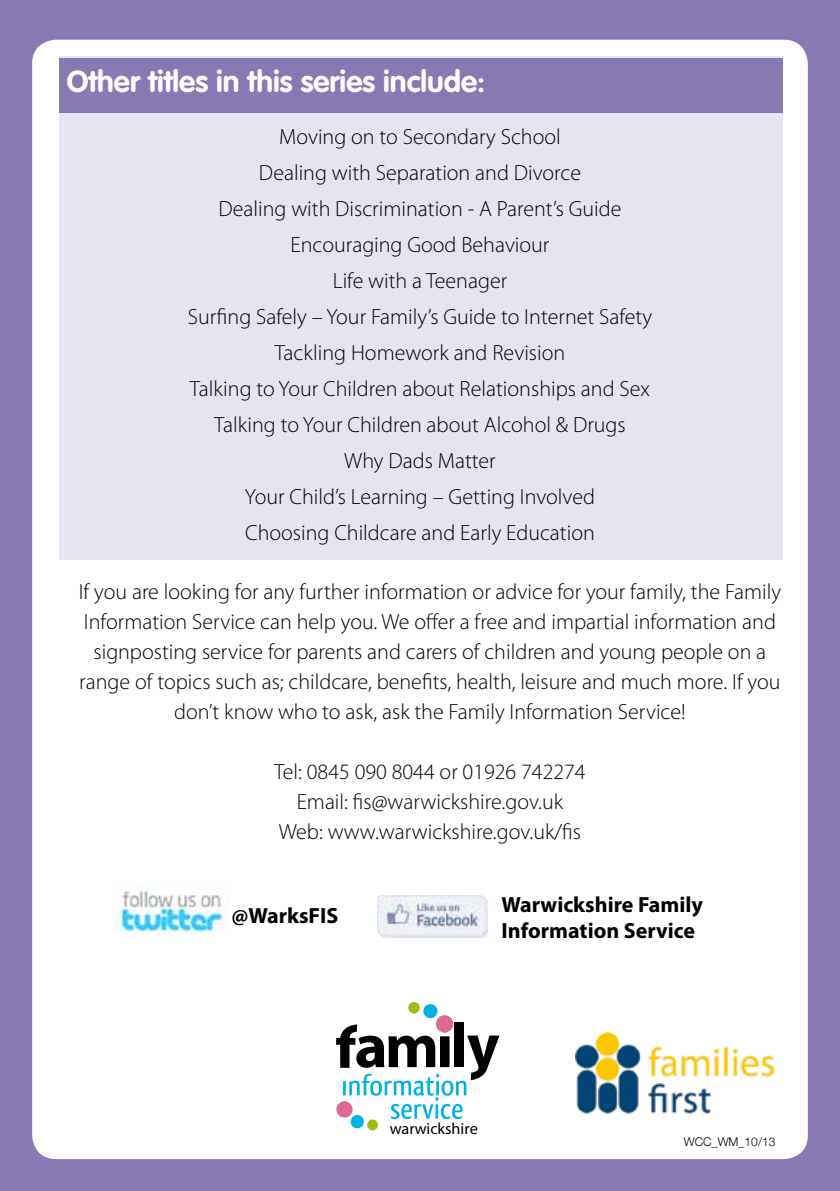
<style>
.page{position:relative;width:840px;height:1191px;background:#fff}
.page>*{position:absolute;margin:0;border:0;box-sizing:border-box;transform-origin:0 0}
.t1{font:700 30px "VAG Rounded";color:#fff}
.t2{font:300 22px/36px "Myriad Pro";color:#000;text-align:center}
.t3{font:700 22px/26px "Myriad Pro";color:#000}
.t4{font:16.2px "Myriad Pro";color:#000}
.t5{font:300 12px "Helvetica Neue";color:#000}
</style>
<div class="page">
<div style="left:0;top:0;width:839px;height:1191px;background:#8879b2"></div>
<hr style="left:839px;top:0;width:1px;height:1191px;background:#8879b2">
<div style="left:32px;top:40px;width:775px;height:1119px;background:#fff;border-radius:24px"></div>
<div style="left:408px;top:1002px;width:11px;height:11px;background:#a5bb15;border-radius:50%"></div>
<div style="left:435px;top:1015px;width:18px;height:17px;background:#df6793;border-radius:50%"></div>
<div style="left:423px;top:1004px;width:14px;height:14px;background:#00b2e2;border-radius:50%"></div>
<svg style="left:336px;top:1022px;width:163px;height:97px"></svg>
<div style="left:367px;top:1119px;width:11px;height:11px;background:#a5bb15;border-radius:50%"></div>
<div style="left:336px;top:1101px;width:16px;height:16px;background:#df6793;border-radius:50%"></div>
<div style="left:350px;top:1115px;width:13px;height:13px;background:#00b2e2;border-radius:50%"></div>
<div style="left:60px;top:57px;width:722px;height:503px;background:#e7e3f0"></div>
<div style="left:60px;top:58px;width:722px;height:54px;background:#8879b2"></div>
<img style="left:575px;top:1032px;width:201px;height:82px">
<img style="left:114px;top:887px;width:114px;height:48px">
<img style="left:377px;top:895px;width:110px;height:42px">
<h1 class="t1" style="left:67px;top:63px;width:420px">Other titles in this series include:</h1>
<p class="t2" style="left:188px;top:119px;width:465px">Moving on to Secondary School<br>Dealing with Separation and Divorce<br>Dealing with Discrimination - A Parent’s Guide Encouraging Good Behaviour<br>Life with a Teenager<br>Surfing Safely – Your Family’s Guide to Internet Safety Tackling Homework and Revision<br>Talking to Your Children about Relationships and Sex Talking to Your Children about Alcohol &amp; Drugs<br>Why Dads Matter<br>Your Child’s Learning – Getting Involved<br>Choosing Childcare and Early Education</p>
<p class="t2" style="left:79px;top:576px;width:703px;line-height:30px">If you are looking for any further information or advice for your family, the Family Information Service can help you. We offer a free and impartial information and signposting service for parents and carers of children and young people on a range of topics such as; childcare, benefits, health, leisure and much more. If you don’t know who to ask, ask the Family Information Service!</p>
<p class="t2" style="left:274px;top:756px;width:313px;line-height:30px">Tel: 0845 090 8044 or 01926 742274<br>Email: fis@warwickshire.gov.uk<br>Web: www.warwickshire.gov.uk/fis</p>
<p class="t3" style="left:231px;top:901px;width:108px">@WarksFIS</p>
<p class="t3" style="left:501px;top:890px;width:203px">Warwickshire Family<br>Information Service</p>
<p class="t4" style="left:389px;top:1118px;width:89px">warwickshire</p>
<p class="t5" style="left:683px;top:1132px;width:93px">WCC_WM_10/13</p>
</div>
